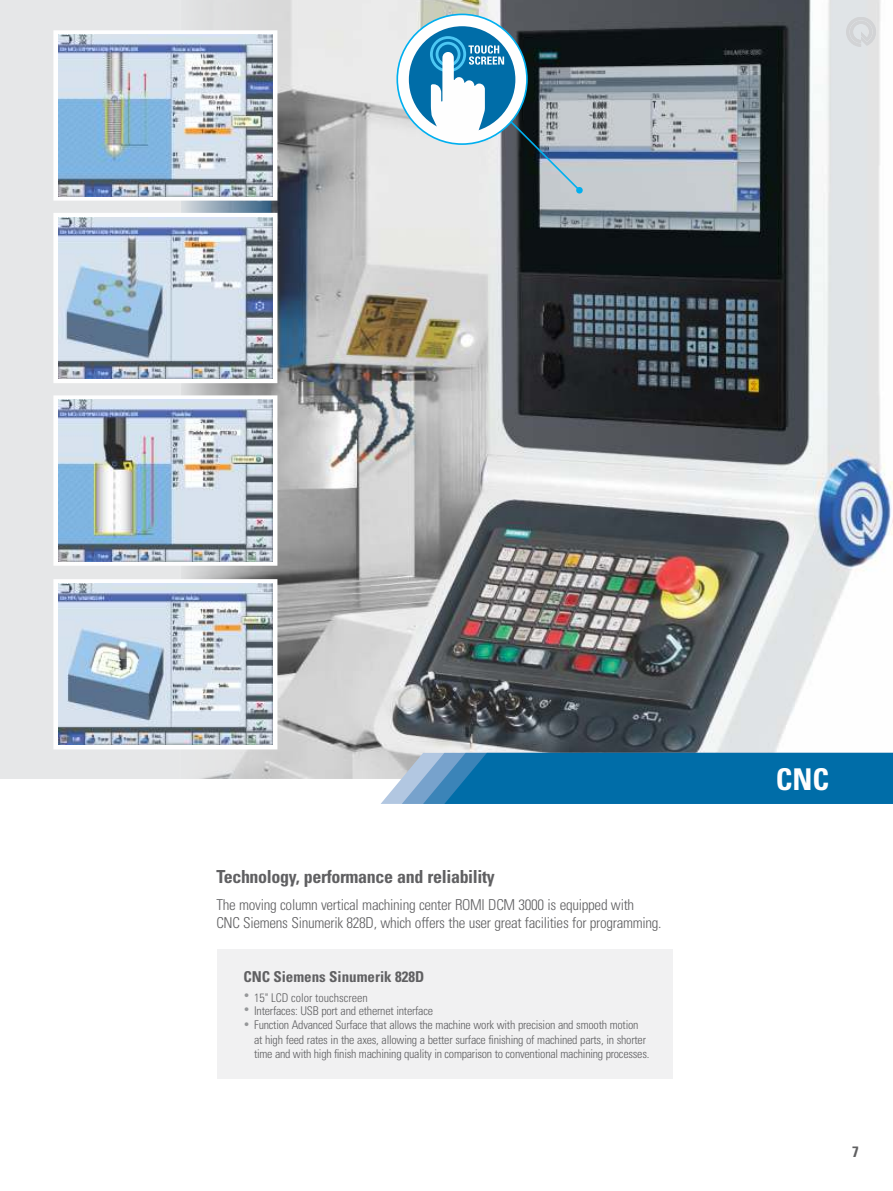
<style>
.page{position:relative;width:893px;height:1191px;background:#fff}
.page>*{position:absolute;margin:0;border:0;box-sizing:border-box;transform-origin:0 0}
.t1{font:700 condensed 30px "Univers";color:#fefefe}
.t2{font:700 condensed 18px "Univers";letter-spacing:-.02em;color:#606062}
.t3{font:300 condensed 15px/18px "Univers";letter-spacing:-.02em;color:#606062}
.t4{font:700 condensed 15px "Univers";color:#606062}
.t5{font:300 condensed 12px/14.4px "Univers";letter-spacing:-.02em;color:#606062}
.t6{font:300 condensed 12px "Univers";color:#606062}
.t7{font:300 condensed 10.5px "Univers";color:#96989a}
.s1{font-size:10.5px;color:#96989a}
</style>
<div class="page">
<img style="left:273px;top:0;width:620px;height:778px">
<div style="left:218px;top:949px;width:455px;height:129px;background:#f1f1f2"></div>
<svg style="left:381px;top:753px;width:512px;height:51px;background:#1778ae"></svg>
<svg style="left:846px;top:17px;width:30px;height:30px"></svg>
<div style="left:0;top:0;width:273px;height:778px;background:#e6e7e8"></div>
<div style="left:53px;top:395px;width:224px;height:171px;border:9px solid #fefefe"></div>
<div style="left:53px;top:213px;width:224px;height:170px;border:9px solid #fefefe"></div>
<img style="left:58px;top:217px;width:215px;height:162px">
<img style="left:58px;top:400px;width:215px;height:161px">
<svg style="left:53px;top:26px;width:229px;height:179px"></svg>
<img style="left:58px;top:35px;width:215px;height:161px">
<div style="left:53px;top:579px;width:224px;height:170px;border:9px solid #fefefe"></div>
<img style="left:58px;top:583px;width:215px;height:162px">
<svg style="left:397px;top:14px;width:130px;height:130px"></svg>
<div style="left:409px;top:26px;width:106px;height:107px;background:#006da8;border-radius:50%"></div>
<svg style="left:430px;top:36px;width:153px;height:158px"></svg>
<h2 class="t2" style="left:216px;top:869px;width:280px">Technology, performance and reliability</h2>
<p class="t3" style="left:216px;top:897px;width:447px">The moving column vertical machining center ROMI DCM 3000 is equipped with<br>CNC Siemens Sinumerik 828D, which offers the user great facilities for programming.</p>
<p class="t4" style="left:243px;top:970px;width:182px">CNC Siemens Sinumerik 828D</p>
<p class="t7" style="left:243px;top:991px;width:8px">•</p>
<p class="t5" style="left:243px;top:1004px;width:191px"><span class="s1">•</span> Interfaces: USB port and ethernet interface</p>
<p class="t5" style="left:254px;top:1019px;width:397px;text-indent:-11px"><span class="s1">•</span> Function Advanced Surface that allows the machine work with precision and smooth motion at high feed rates in the axes, allowing a better surface finishing of machined parts, in shorter time and with high finish machining quality in comparison to conventional machining processes.</p>
<p class="t6" style="left:254px;top:992px;width:115px">15" LCD color touchscreen</p>
<h1 class="t1" style="left:776px;top:768px;width:55px">CNC</h1>
<p class="t4" style="left:852px;top:1145px;width:8px">7</p>
</div>
